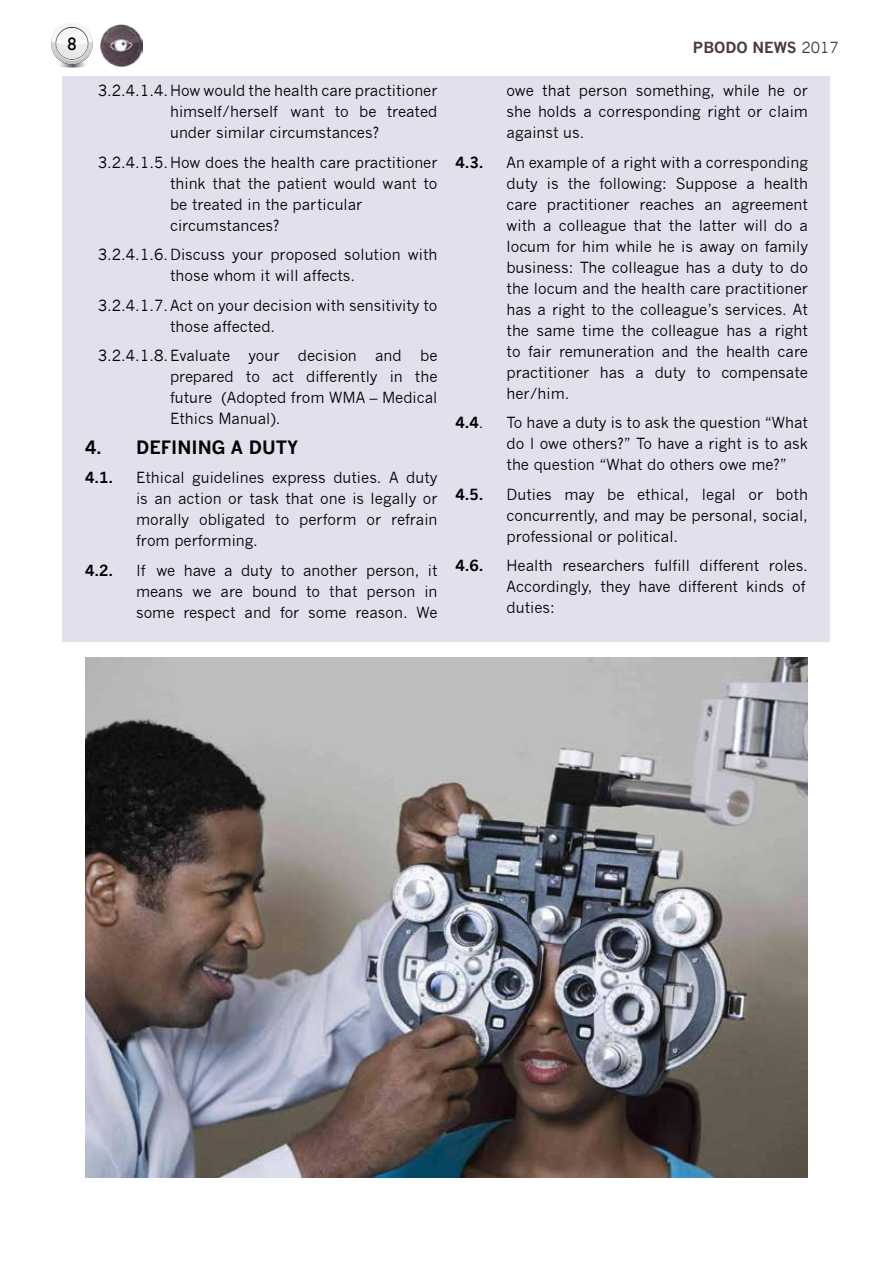
<style>
.page{position:relative;width:893px;height:1263px;background:#fff}
.page>*{position:absolute;margin:0;border:0;box-sizing:border-box;transform-origin:0 0}
.t1{font:700 18px "News Gothic";color:#000}
.t2{font:18px "Gill Sans";color:#000}
.t3{font:15px/21px "News Gothic";color:#000;text-align:justify}
.t4{font:700 15px "News Gothic";color:#000}
.t5{font:700 15px "News Gothic";color:#4a3a45}
.s1{font-weight:400}
</style>
<div class="page">
<div style="left:63px;top:77px;width:767px;height:565px;background:#e1e0ed"></div>
<svg style="left:51px;top:23px;width:42px;height:45px"></svg>
<img style="left:101px;top:25px;width:41px;height:42px">
<img style="left:85px;top:657px;width:723px;height:521px">
<p class="t2" style="left:67px;top:33px;width:10px">8</p>
<p class="t5" style="left:693px;top:38px;width:148px">PBODO NEWS <span class="s1">2017</span></p>
<p class="t3" style="left:170px;top:80px;width:269px;text-indent:-72px">3.2.4.1.4.How would the health care practitioner himself/herself want to be treated under similar circumstances?</p>
<p class="t3" style="left:170px;top:152px;width:269px;text-align:left;text-indent:-72px">3.2.4.1.5.How does the health care practitioner think that the patient would want to be treated in the particular circumstances?</p>
<p class="t3" style="left:170px;top:244px;width:269px;text-indent:-72px">3.2.4.1.6.Discuss your proposed solution with those whom it will affects.</p>
<p class="t3" style="left:170px;top:295px;width:269px;text-indent:-72px">3.2.4.1.7.Act on your decision with sensitivity to those affected.</p>
<p class="t3" style="left:170px;top:345px;width:269px;text-indent:-72px">3.2.4.1.8.Evaluate your decision and be prepared to act differently in the future (Adopted from WMA – Medical Ethics Manual).</p>
<p class="t1" style="left:85px;top:436px;width:215px">4. DEFINING A DUTY</p>
<p class="t4" style="left:85px;top:468px;width:30px">4.1.</p>
<p class="t3" style="left:136px;top:467px;width:303px">Ethical guidelines express duties. A duty is an action or task that one is legally or morally obligated to perform or refrain from performing.</p>
<p class="t4" style="left:85px;top:561px;width:30px">4.2.</p>
<p class="t3" style="left:136px;top:560px;width:303px">If we have a duty to another person, it means we are bound to that person in some respect and for some reason. We</p>
<p class="t3" style="left:506px;top:80px;width:303px">owe that person something, while he or she holds a corresponding right or claim against us.</p>
<p class="t4" style="left:455px;top:153px;width:30px">4.3.</p>
<p class="t3" style="left:506px;top:152px;width:303px">An example of a right with a corresponding duty is the following: Suppose a health care practitioner reaches an agreement with a colleague that the latter will do a locum for him while he is away on family business: The colleague has a duty to do the locum and the health care practitioner has a right to the colleague’s services. At the same time the colleague has a right to fair remuneration and the health care practitioner has a duty to compensate her/him.</p>
<p class="t4" style="left:455px;top:413px;width:30px">4.4<span class="s1">.</span></p>
<p class="t3" style="left:506px;top:412px;width:303px">To have a duty is to ask the question “What do I owe others?” To have a right is to ask the question “What do others owe me?”</p>
<p class="t4" style="left:455px;top:485px;width:30px">4.5.</p>
<p class="t3" style="left:506px;top:484px;width:303px">Duties may be ethical, legal or both concurrently, and may be personal, social, professional or political.</p>
<p class="t4" style="left:455px;top:556px;width:30px">4.6.</p>
<p class="t3" style="left:506px;top:555px;width:303px;text-align:left">Health researchers fulfill different roles.<br>Accordingly, they have different kinds of duties:</p>
</div>
